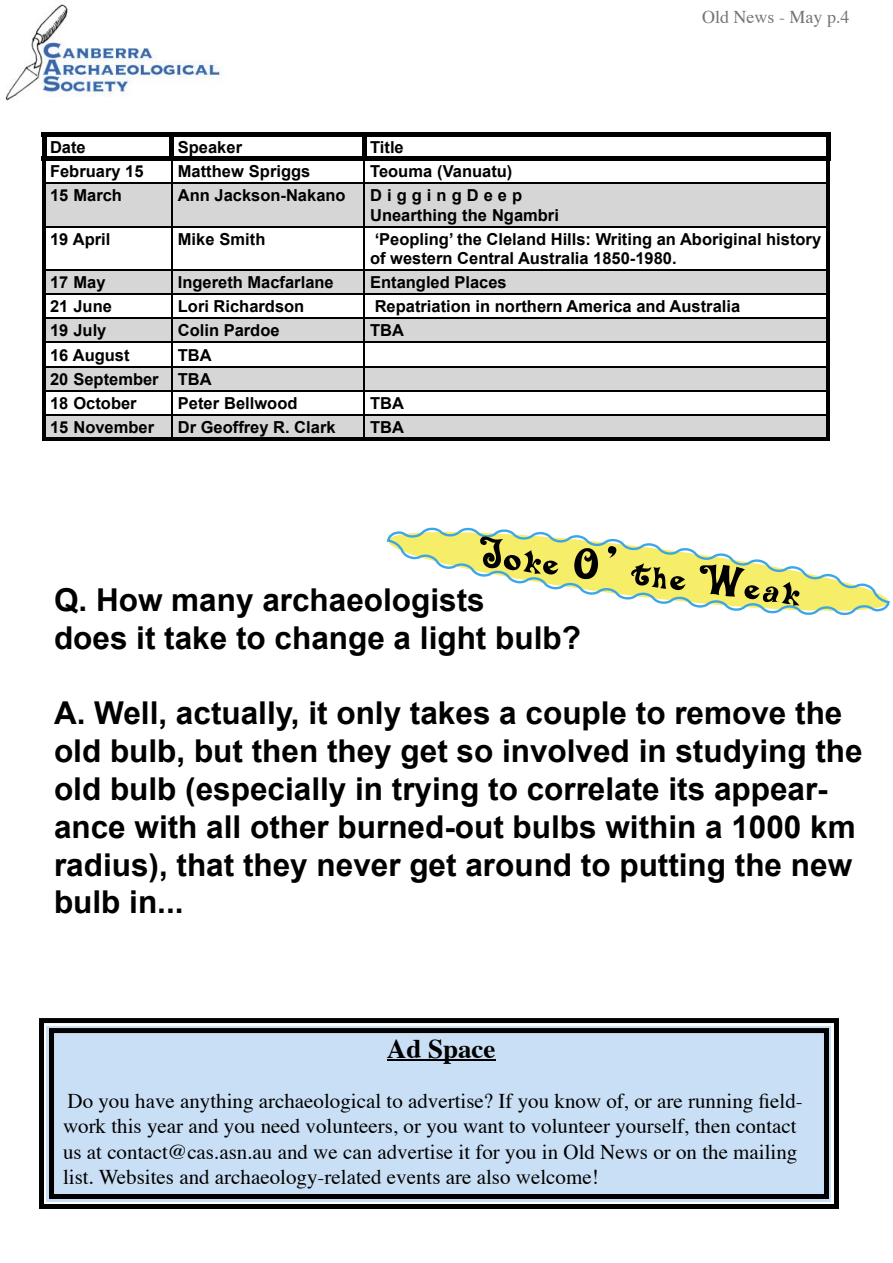
<style>
.page{position:relative;width:893px;height:1263px;background:#fff}
.page>*{position:absolute;margin:0;border:0;box-sizing:border-box;transform-origin:0 0}
.t1{font:54px "Delta Hey Max Nine";color:#000}
.t2{font:700 31.5px/37.8px "Arial";color:#000}
.t3{font:700 27px "Times";color:#000}
.t4{font:21px/25.2px "Times";color:#000}
.t5{font:18px "Times";color:#747474}
.t6{font:700 16.5px/19.8px "Arial";color:#000}
</style>
<div class="page">
<img style="left:5px;top:4px;width:216px;height:97px">
<svg style="left:39px;top:1018px;width:800px;height:191px"></svg>
<svg style="left:49px;top:1028px;width:780px;height:171px;background:#bacfe3"></svg>
<svg style="left:46px;top:137px;width:780px;height:20px"></svg>
<svg style="left:46px;top:184px;width:781px;height:253px;fill:#d6d6d6"></svg>
<hr style="left:43px;top:161px;width:3px;height:22px;background:#000">
<hr style="left:827px;top:161px;width:3px;height:22px;background:#000">
<hr style="left:43px;top:183px;width:3px;height:44px;background:#000">
<hr style="left:827px;top:183px;width:3px;height:44px;background:#000">
<hr style="left:43px;top:227px;width:3px;height:43px;background:#000">
<hr style="left:827px;top:227px;width:3px;height:43px;background:#000">
<hr style="left:43px;top:270px;width:3px;height:24px;background:#000">
<hr style="left:827px;top:270px;width:3px;height:24px;background:#000">
<hr style="left:43px;top:294px;width:3px;height:24px;background:#000">
<hr style="left:827px;top:294px;width:3px;height:24px;background:#000">
<hr style="left:43px;top:318px;width:3px;height:24px;background:#000">
<hr style="left:827px;top:318px;width:3px;height:24px;background:#000">
<hr style="left:43px;top:342px;width:3px;height:24px;background:#000">
<hr style="left:827px;top:342px;width:3px;height:24px;background:#000">
<hr style="left:43px;top:366px;width:3px;height:24px;background:#000">
<hr style="left:827px;top:366px;width:3px;height:24px;background:#000">
<hr style="left:43px;top:390px;width:3px;height:24px;background:#000">
<hr style="left:827px;top:390px;width:3px;height:24px;background:#000">
<hr style="left:43px;top:414px;width:3px;height:23px;background:#000">
<hr style="left:827px;top:414px;width:3px;height:23px;background:#000">
<hr style="left:43px;top:437px;width:129px;height:3px;background:#000">
<hr style="left:172px;top:437px;width:192px;height:3px;background:#000">
<hr style="left:364px;top:437px;width:466px;height:3px;background:#000">
<hr style="left:171px;top:161px;width:2px;height:21px;background:#000">
<hr style="left:363px;top:161px;width:2px;height:21px;background:#000">
<hr style="left:46px;top:182px;width:126px;height:2px;background:#000">
<hr style="left:172px;top:182px;width:192px;height:2px;background:#000">
<hr style="left:171px;top:184px;width:2px;height:42px;background:#000">
<hr style="left:364px;top:182px;width:463px;height:2px;background:#000">
<hr style="left:363px;top:184px;width:2px;height:42px;background:#000">
<hr style="left:46px;top:226px;width:126px;height:1px;background:#000">
<hr style="left:172px;top:226px;width:192px;height:1px;background:#000">
<hr style="left:171px;top:227px;width:2px;height:43px;background:#000">
<hr style="left:364px;top:226px;width:463px;height:1px;background:#000">
<hr style="left:363px;top:227px;width:2px;height:43px;background:#000">
<hr style="left:46px;top:270px;width:126px;height:1px;background:#000">
<hr style="left:172px;top:270px;width:192px;height:1px;background:#000">
<hr style="left:171px;top:271px;width:2px;height:23px;background:#000">
<hr style="left:364px;top:270px;width:463px;height:1px;background:#000">
<hr style="left:363px;top:271px;width:2px;height:23px;background:#000">
<hr style="left:46px;top:294px;width:126px;height:1px;background:#000">
<hr style="left:172px;top:294px;width:192px;height:1px;background:#000">
<hr style="left:171px;top:295px;width:2px;height:23px;background:#000">
<hr style="left:364px;top:294px;width:463px;height:1px;background:#000">
<hr style="left:363px;top:295px;width:2px;height:23px;background:#000">
<hr style="left:46px;top:318px;width:126px;height:1px;background:#000">
<hr style="left:172px;top:318px;width:192px;height:1px;background:#000">
<hr style="left:171px;top:319px;width:2px;height:23px;background:#000">
<hr style="left:364px;top:318px;width:463px;height:1px;background:#000">
<hr style="left:363px;top:319px;width:2px;height:23px;background:#000">
<hr style="left:46px;top:342px;width:126px;height:1px;background:#000">
<hr style="left:172px;top:342px;width:192px;height:1px;background:#000">
<hr style="left:171px;top:343px;width:2px;height:23px;background:#000">
<hr style="left:364px;top:342px;width:463px;height:1px;background:#000">
<hr style="left:363px;top:343px;width:2px;height:23px;background:#000">
<hr style="left:46px;top:366px;width:126px;height:1px;background:#000">
<hr style="left:172px;top:366px;width:192px;height:1px;background:#000">
<hr style="left:171px;top:367px;width:2px;height:23px;background:#000">
<hr style="left:364px;top:366px;width:463px;height:1px;background:#000">
<hr style="left:363px;top:367px;width:2px;height:23px;background:#000">
<hr style="left:46px;top:390px;width:126px;height:1px;background:#000">
<hr style="left:172px;top:390px;width:192px;height:1px;background:#000">
<hr style="left:171px;top:391px;width:2px;height:23px;background:#000">
<hr style="left:364px;top:390px;width:463px;height:1px;background:#000">
<hr style="left:363px;top:391px;width:2px;height:23px;background:#000">
<hr style="left:46px;top:414px;width:126px;height:1px;background:#000">
<hr style="left:172px;top:414px;width:192px;height:1px;background:#000">
<hr style="left:171px;top:415px;width:2px;height:22px;background:#000">
<hr style="left:364px;top:414px;width:463px;height:1px;background:#000">
<hr style="left:363px;top:415px;width:2px;height:22px;background:#000">
<hr style="left:42px;top:133px;width:130px;height:4px;background:#000">
<hr style="left:42px;top:137px;width:4px;height:20px;background:#000">
<hr style="left:172px;top:133px;width:192px;height:4px;background:#000">
<hr style="left:170px;top:137px;width:4px;height:20px;background:#000">
<hr style="left:364px;top:133px;width:466px;height:4px;background:#000">
<hr style="left:362px;top:137px;width:4px;height:20px;background:#000">
<hr style="left:826px;top:137px;width:4px;height:20px;background:#000">
<hr style="left:42px;top:157px;width:130px;height:4px;background:#000">
<hr style="left:172px;top:157px;width:192px;height:4px;background:#000">
<hr style="left:364px;top:157px;width:466px;height:4px;background:#000">
<svg style="left:386px;top:527px;width:504px;height:89px"></svg>
<p class="t5" style="left:702px;top:5px;width:149px">Old News - May p.4</p>
<p class="t6" style="left:50px;top:137px;width:37px">Date</p>
<p class="t6" style="left:178px;top:137px;width:66px">Speaker</p>
<p class="t6" style="left:370px;top:137px;width:35px">Title</p>
<p class="t6" style="left:50px;top:161px;width:95px">February 15</p>
<p class="t6" style="left:178px;top:161px;width:134px">Matthew Spriggs</p>
<p class="t6" style="left:370px;top:161px;width:144px">Teouma (Vanuatu)</p>
<p class="t6" style="left:50px;top:185px;width:73px">15 March</p>
<p class="t6" style="left:178px;top:185px;width:169px">Ann Jackson-Nakano</p>
<p class="t6" style="left:370px;top:185px;width:190px">D i g g i n g D e e p<br>Unearthing the Ngambri</p>
<p class="t6" style="left:50px;top:229px;width:62px">19 April</p>
<p class="t6" style="left:178px;top:229px;width:89px">Mike Smith</p>
<p class="t6" style="left:370px;top:229px;width:453px">‘Peopling’ the Cleland Hills: Writing an Aboriginal history of western Central Australia 1850-1980.</p>
<p class="t6" style="left:50px;top:273px;width:57px">17 May</p>
<p class="t6" style="left:178px;top:273px;width:157px">Ingereth Macfarlane</p>
<p class="t6" style="left:370px;top:273px;width:138px">Entangled Places</p>
<p class="t6" style="left:50px;top:297px;width:63px">21 June</p>
<p class="t6" style="left:178px;top:297px;width:128px">Lori Richardson</p>
<p class="t6" style="left:375px;top:297px;width:367px">Repatriation in northern America and Australia</p>
<p class="t6" style="left:50px;top:321px;width:58px">19 July</p>
<p class="t6" style="left:178px;top:321px;width:103px">Colin Pardoe</p>
<p class="t6" style="left:370px;top:321px;width:35px">TBA</p>
<p class="t6" style="left:50px;top:345px;width:81px">16 August</p>
<p class="t6" style="left:50px;top:343px;width:163px;line-height:24px;text-align:justify;text-indent:128px">TBA 20 September TBA 18 October</p>
<p class="t6" style="left:178px;top:393px;width:121px">Peter Bellwood</p>
<p class="t6" style="left:370px;top:393px;width:35px">TBA</p>
<p class="t6" style="left:50px;top:417px;width:106px">15 November</p>
<p class="t6" style="left:178px;top:417px;width:159px">Dr Geoffrey R. Clark</p>
<p class="t6" style="left:370px;top:417px;width:35px">TBA</p>
<h1 class="t1" style="left:482px;top:529px;width:327px;rotate:7deg">Joke O’ the Weak</h1>
<h2 class="t2" style="left:54px;top:581px;width:528px">Q. How many archaeologists<br>does it take to change a light bulb?</h2>
<p class="t2" style="left:54px;top:694px;width:810px">A. Well, actually, it only takes a couple to remove the old bulb, but then they get so involved in studying the old bulb (especially in trying to correlate its appear&shy;ance with all other burned-out bulbs within a 1000 km radius), that they never get around to putting the new bulb in...</p>
<h3 class="t3" style="left:387px;top:1030px;width:110px">Ad Space</h3>
<p class="t4" style="left:63px;top:1090px;width:741px">Do you have anything archaeological to advertise? If you know of, or are running field&shy;work this year and you need volunteers, or you want to volunteer yourself, then contact us at contact@cas.asn.au and we can advertise it for you in Old News or on the mailing list. Websites and archaeology-related events are also welcome!</p>
</div>
